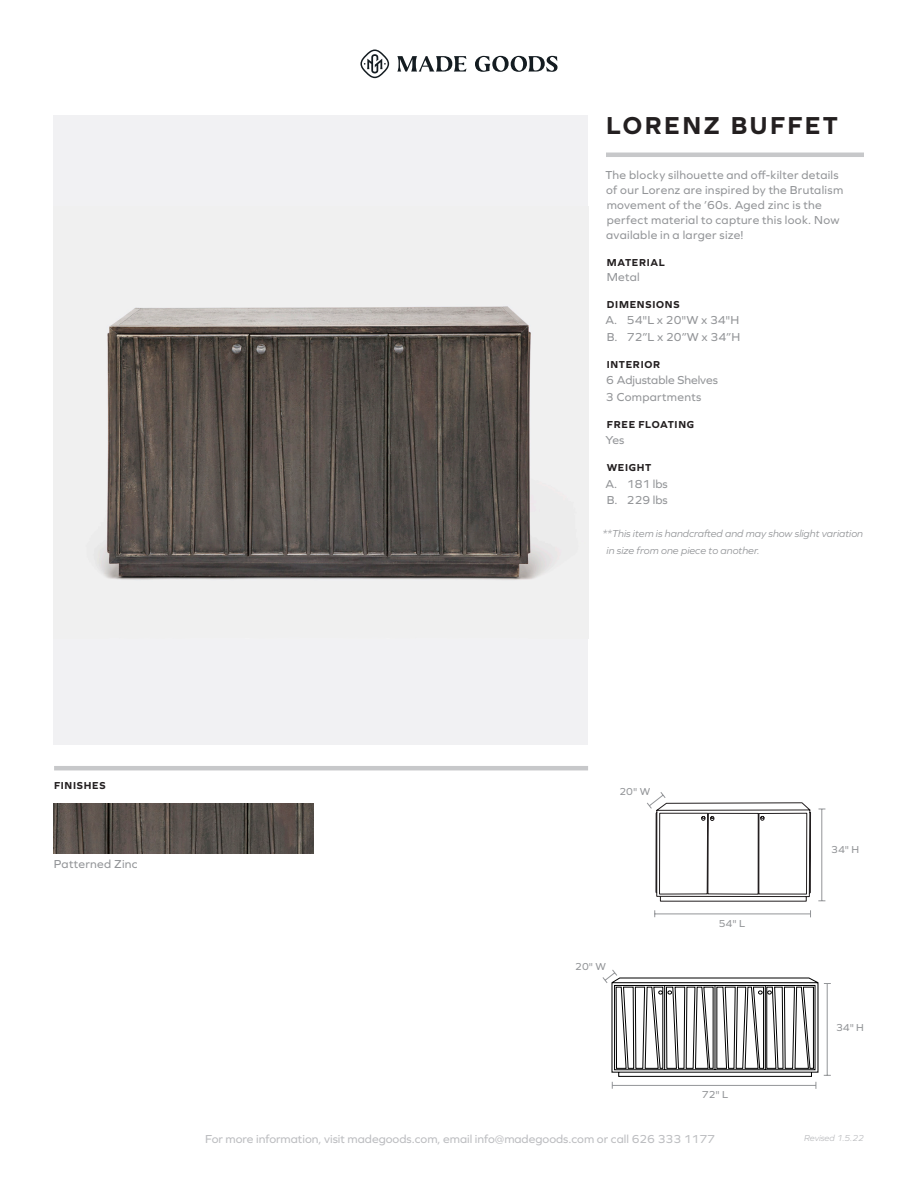
<style>
.page{position:relative;width:918px;height:1188px;background:#fff}
.page>*{position:absolute;margin:0;border:0;box-sizing:border-box;transform-origin:0 0}
.t1{font:700 25.5px "Graphie";letter-spacing:.095em;color:#231f20}
.t2{font:12px/15px "Graphie";letter-spacing:.025em;color:#939598}
.t3{font:12px "Graphie";color:#bcbdc0}
.t4{font:12px "Graphie";color:#939598}
.t5{font:italic 10.5px/16.5px "Graphie";color:#939598}
.t6{font:700 10.5px "Graphie";letter-spacing:.065em;color:#231f20}
.t7{font:10.5px "Graphie";color:#939598}
.t8{font:italic 9px "Graphie";letter-spacing:-.01em;color:#bcbdc0}
</style>
<div class="page">
<hr style="left:606px;top:153px;width:258px;height:4px;background:#c7c8ca">
<svg style="left:397px;top:56px;width:161px;height:16px"></svg>
<svg style="left:360px;top:50px;width:29px;height:28px"></svg>
<hr style="left:54px;top:766px;width:534px;height:4px;background:#c7c8ca">
<div style="left:54px;top:116px;width:534px;height:629px;background:#f1f1f3"></div>
<img style="left:93px;top:306px;width:467px;height:274px">
<hr style="left:821px;top:809px;width:1px;height:92px;background:#939598">
<hr style="left:655px;top:914px;width:156px;height:1px;background:#939598">
<img style="left:54px;top:804px;width:260px;height:50px">
<svg style="left:647px;top:792px;width:164px;height:110px"></svg>
<svg style="left:602px;top:969px;width:229px;height:120px"></svg>
<p class="t1" style="left:606px;top:110px;width:233px">LORENZ BUFFET</p>
<p class="t2" style="left:605px;top:167px;width:239px">The blocky silhouette and off-kilter details of our Lorenz are inspired by the Brutalism movement of the ’60s. Aged zinc is the perfect material to capture this look. Now available in a larger size!</p>
<p class="t6" style="left:607px;top:256px;width:59px">MATERIAL</p>
<p class="t2" style="left:607px;top:269px;width:35px">Metal</p>
<p class="t6" style="left:607px;top:298px;width:74px">DIMENSIONS</p>
<p class="t2" style="left:606px;top:312px;width:135px">A. 54"L x 20"W x 34"H</p>
<p class="t2" style="left:607px;top:329px;width:135px">B. 72”L x 20”W x 34”H</p>
<p class="t6" style="left:607px;top:358px;width:55px">INTERIOR</p>
<p class="t4" style="left:606px;top:373px;width:113px">6 Adjustable Shelves</p>
<p class="t2" style="left:606px;top:389px;width:97px">3 Compartments</p>
<p class="t6" style="left:607px;top:418px;width:89px">FREE FLOATING</p>
<p class="t2" style="left:606px;top:432px;width:20px">Yes</p>
<p class="t6" style="left:607px;top:461px;width:46px">WEIGHT</p>
<p class="t2" style="left:606px;top:476px;width:64px">A. 181 lbs</p>
<p class="t2" style="left:607px;top:492px;width:63px">B. 229 lbs</p>
<p class="t5" style="left:607px;top:525px;width:258px;text-indent:-4px">**This item is handcrafted and may show slight variation in size from one piece to another.</p>
<p class="t6" style="left:54px;top:779px;width:53px">FINISHES</p>
<p class="t2" style="left:54px;top:856px;width:85px">Patterned Zinc</p>
<p class="t7" style="left:619px;top:786px;width:32px">20" W</p>
<p class="t7" style="left:575px;top:960px;width:32px">20" W</p>
<p class="t7" style="left:719px;top:917px;width:28px">54" L</p>
<p class="t7" style="left:702px;top:1088px;width:28px">72" L</p>
<p class="t7" style="left:831px;top:844px;width:29px">34" H</p>
<p class="t7" style="left:836px;top:1021px;width:29px">34" H</p>
<p class="t3" style="left:205px;top:1132px;width:511px">For more information, visit madegoods.com, email info@madegoods.com or call 626 333 1177</p>
<p class="t8" style="left:804px;top:1132px;width:61px">Revised 1.5.22</p>
</div>
